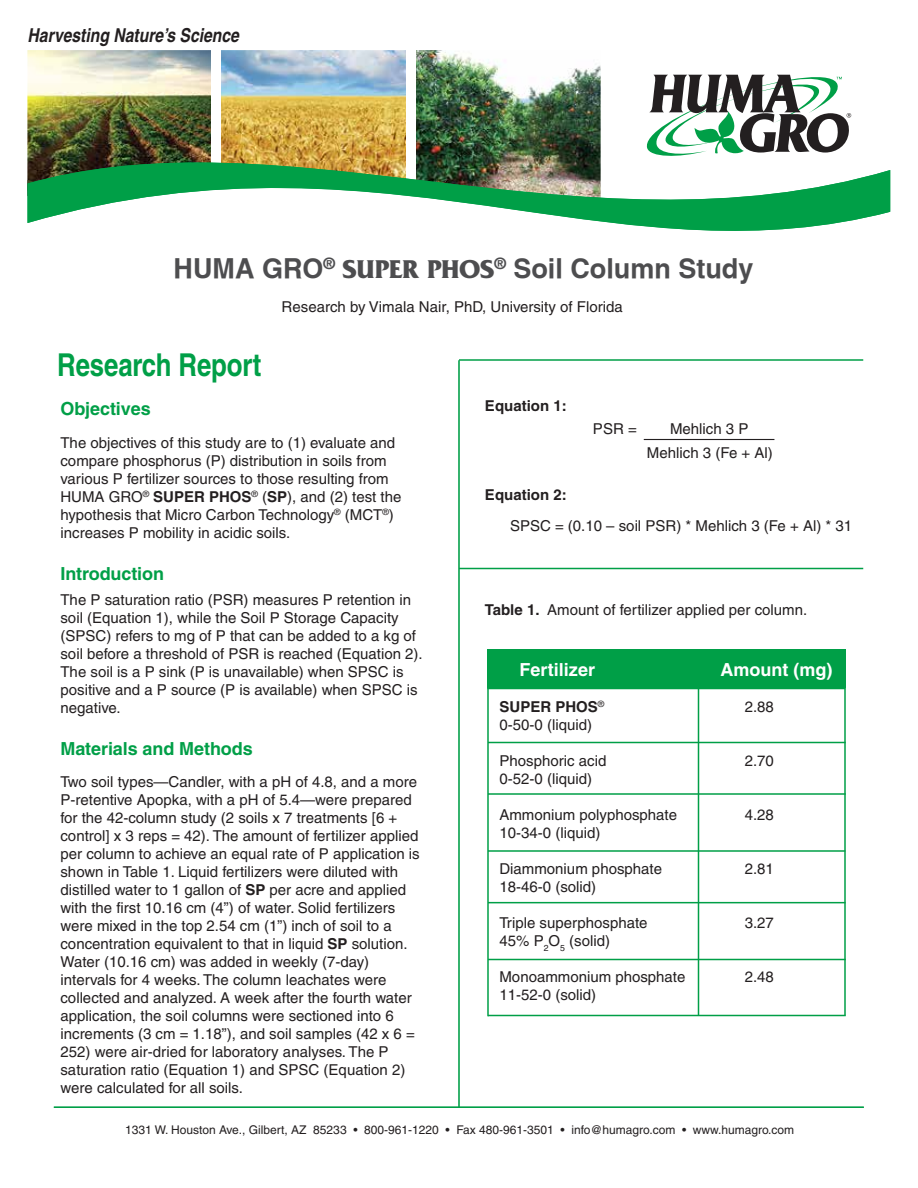
<style>
.page{position:relative;width:918px;height:1188px;background:#fff}
.page>*{position:absolute;margin:0;border:0;box-sizing:border-box;transform-origin:0 0}
.t1{font:700 condensed 31.5px "Helvetica";letter-spacing:-.005em;color:#009f47}
.t2{font:700 27px "Helvetica";color:#4d4d4f}
.t3{font:italic 700 condensed 19.2px "Helvetica";color:#231f20}
.t4{font:700 18px "Helvetica";letter-spacing:-.005em;color:#009f47}
.t5{font:700 18px "Helvetica";color:#fff}
.t6{font:15px/18px "Helvetica";color:#231f20}
.t7{font:700 15px "Helvetica";color:#231f20}
.t8{font:12px "Helvetica";color:#231f20}
.s1{font-family:"Friz Quadrata"}
.s2{font-weight:700}
</style>
<div class="page">
<hr style="left:54px;top:1107px;width:810px;height:1px;background:#009f47">
<hr style="left:644px;top:439px;width:130px;height:1px;background:#231f20">
<div style="left:487px;top:650px;width:359px;height:38px;background:#009f47"></div>
<hr style="left:488px;top:742px;width:358px;height:1px;background:#009f47">
<hr style="left:487px;top:686px;width:359px;height:3px;background:#009f47">
<hr style="left:488px;top:793px;width:358px;height:2px;background:#009f47">
<hr style="left:488px;top:850px;width:357px;height:2px;background:#009f47">
<hr style="left:488px;top:902px;width:358px;height:1px;background:#009f47">
<hr style="left:488px;top:959px;width:358px;height:1px;background:#009f47">
<hr style="left:488px;top:1015px;width:358px;height:1px;background:#009f47">
<hr style="left:698px;top:688px;width:1px;height:327px;background:#009f47">
<hr style="left:487px;top:688px;width:2px;height:328px;background:#009f47">
<hr style="left:844px;top:688px;width:2px;height:327px;background:#009f47">
<img style="left:221px;top:50px;width:185px;height:112px">
<img style="left:27px;top:50px;width:184px;height:113px">
<img style="left:416px;top:50px;width:185px;height:112px">
<svg style="left:646px;top:74px;width:205px;height:82px"></svg>
<hr style="left:458px;top:360px;width:2px;height:747px;background:#009f47">
<hr style="left:459px;top:359px;width:404px;height:2px;background:#009f47">
<svg style="left:28px;top:162px;width:862px;height:69px"></svg>
<hr style="left:459px;top:568px;width:404px;height:1px;background:#009f47">
<p class="t3" style="left:28px;top:23px;width:213px">Harvesting Nature’s Science</p>
<h2 class="t2" style="left:174px;top:252px;width:581px">HUMA GRO<sup>®</sup> <span class="s1">SUPER PHOS</span><sup>®</sup> Soil Column Study</h2>
<h1 class="t1" style="left:57px;top:346px;width:206px">Research Report</h1>
<p class="t6" style="left:282px;top:298px;width:343px">Research by Vimala Nair, PhD, University of Florida</p>
<p class="t4" style="left:60px;top:398px;width:92px">Objectives</p>
<p class="t6" style="left:60px;top:433px;width:343px">The objectives of this study are to (1) evaluate and compare phosphorus (P) distribution in soils from various P fertilizer sources to those resulting from HUMA GRO<sup>®</sup> <span class="s2">SUPER PHOS</span><sup>®</sup> (<span class="s2">SP</span>), and (2) test the hypothesis that Micro Carbon Technology<sup>®</sup> (MCT<sup>®</sup>) increases P mobility in acidic soils.</p>
<p class="t4" style="left:60px;top:563px;width:105px">Introduction</p>
<p class="t6" style="left:60px;top:590px;width:364px">The P saturation ratio (PSR) measures P retention in soil (Equation 1), while the Soil P Storage Capacity (SPSC) refers to mg of P that can be added to a kg of soil before a threshold of PSR is reached (Equation 2).<br>The soil is a P sink (P is unavailable) when SPSC is positive and a P source (P is available) when SPSC is negative.</p>
<p class="t4" style="left:60px;top:738px;width:194px">Materials and Methods</p>
<p class="t6" style="left:60px;top:773px;width:361px">Two soil types—Candler, with a pH of 4.8, and a more P-retentive Apopka, with a pH of 5.4—were prepared for the 42-column study (2 soils x 7 treatments [6 + control] x 3 reps = 42). The amount of fertilizer applied per column to achieve an equal rate of P application is shown in Table 1. Liquid fertilizers were diluted with distilled water to 1 gallon of <span class="s2">SP</span> per acre and applied with the first 10.16 cm (4”) of water. Solid fertilizers were mixed in the top 2.54 cm (1”) inch of soil to a concentration equivalent to that in liquid <span class="s2">SP</span> solution.<br>Water (10.16 cm) was added in weekly (7-day) intervals for 4 weeks. The column leachates were collected and analyzed. A week after the fourth water application, the soil columns were sectioned into 6 increments (3 cm = 1.18”), and soil samples (42 x 6 = 252) were air-dried for laboratory analyses. The P saturation ratio (Equation 1) and SPSC (Equation 2) were calculated for all soils.</p>
<p class="t7" style="left:485px;top:397px;width:83px">Equation 1:</p>
<p class="t6" style="left:593px;top:419px;width:45px">PSR =</p>
<p class="t6" style="left:647px;top:416px;width:127px;line-height:24px;text-align:center">Mehlich 3 P<br>Mehlich 3 (Fe + Al)</p>
<p class="t7" style="left:485px;top:485px;width:83px">Equation 2:</p>
<p class="t6" style="left:510px;top:517px;width:344px">SPSC = (0.10 – soil PSR) * Mehlich 3 (Fe + Al) * 31</p>
<p class="t6" style="left:485px;top:601px;width:324px"><span class="s2">Table 1.</span> Amount of fertilizer applied per column.</p>
<p class="t5" style="left:520px;top:659px;width:77px">Fertilizer</p>
<p class="t5" style="left:721px;top:659px;width:113px">Amount (mg)</p>
<p class="t7" style="left:499px;top:698px;width:106px">SUPER PHOS<sup>®</sup></p>
<p class="t6" style="left:745px;top:698px;width:31px">2.88</p>
<p class="t6" style="left:499px;top:716px;width:94px">0-50-0 (liquid)</p>
<p class="t6" style="left:499px;top:752px;width:108px">Phosphoric acid</p>
<p class="t6" style="left:745px;top:752px;width:31px">2.70</p>
<p class="t6" style="left:499px;top:770px;width:94px">0-52-0 (liquid)</p>
<p class="t6" style="left:499px;top:806px;width:179px">Ammonium polyphosphate</p>
<p class="t6" style="left:745px;top:806px;width:31px">4.28</p>
<p class="t6" style="left:499px;top:824px;width:102px">10-34-0 (liquid)</p>
<p class="t6" style="left:499px;top:860px;width:164px">Diammonium phosphate</p>
<p class="t6" style="left:745px;top:860px;width:31px">2.81</p>
<p class="t6" style="left:499px;top:878px;width:98px">18-46-0 (solid)</p>
<p class="t6" style="left:499px;top:914px;width:150px">Triple superphosphate</p>
<p class="t6" style="left:745px;top:914px;width:31px">3.27</p>
<p class="t6" style="left:499px;top:932px;width:112px">45% P<sub>2</sub>O<sub>5</sub> (solid)</p>
<p class="t6" style="left:500px;top:968px;width:187px">Monoammonium phosphate</p>
<p class="t6" style="left:745px;top:968px;width:31px">2.48</p>
<p class="t6" style="left:500px;top:986px;width:98px">11-52-0 (solid)</p>
<p class="t8" style="left:125px;top:1122px;width:671px">1331 W. Houston Ave., Gilbert, AZ 85233 • 800-961-1220 • Fax 480-961-3501 • info@humagro.com • www.humagro.com</p>
</div>
